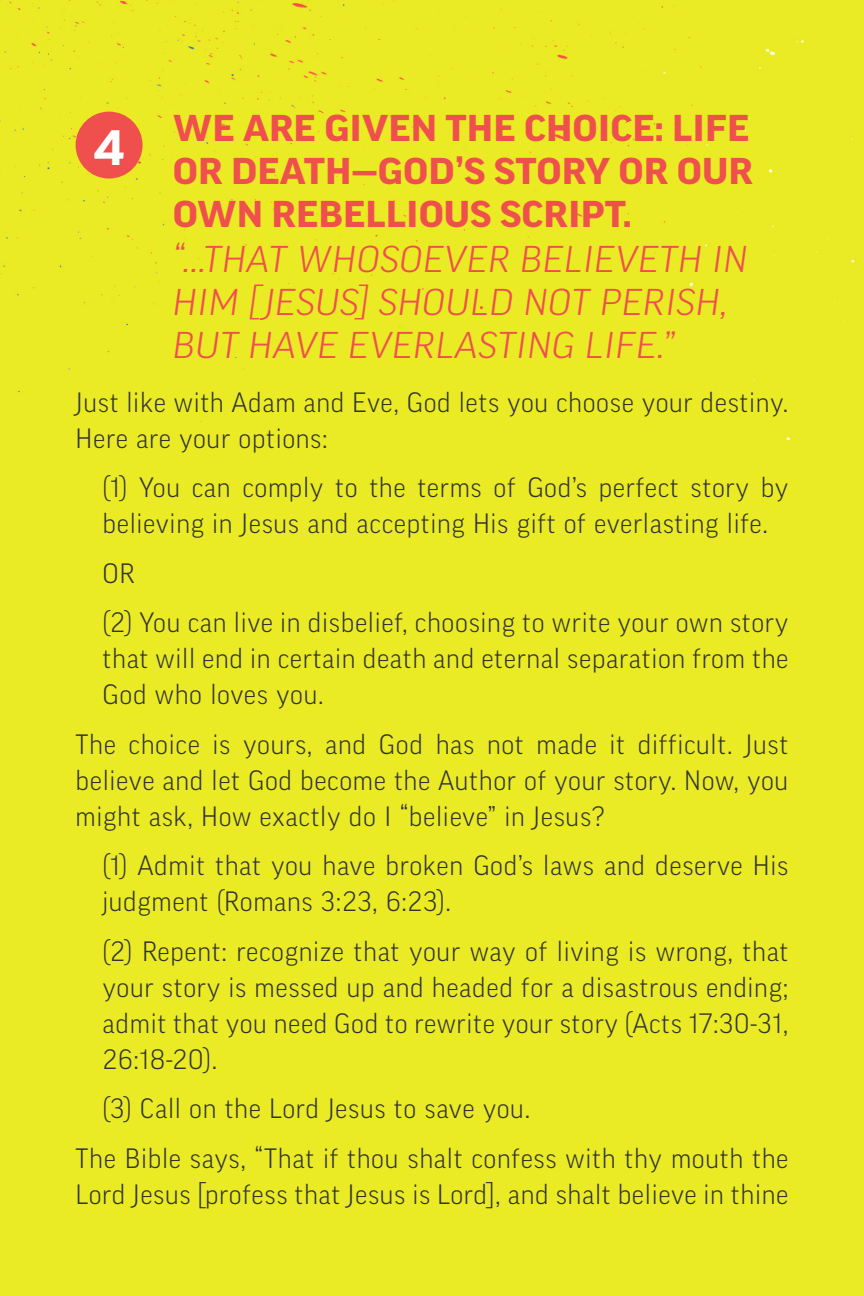
<style>
.page{position:relative;width:864px;height:1296px;background:#eaeb25}
.page>*{position:absolute;margin:0;border:0;box-sizing:border-box;transform-origin:0 0}
.t1{font:700 expanded 48px "Good Pro";color:#fff}
.t2{font:italic 300 36px/43.2px "Good Pro";letter-spacing:.01em;color:#ef504d;scale:1.1 1}
.t3{font:700 expanded 36px/43.2px "Good Pro";color:#ef504d}
.t4{font:300 27px/36px "Good Pro";letter-spacing:.025em;color:#323332}
</style>
<div class="page">
<div style="left:76px;top:112px;width:67px;height:67px;background:#ef504d;border-radius:50%"></div>
<p class="t1" style="left:94px;top:120px;width:32px">4</p>
<p class="t3" style="left:173px;top:106px;width:582px">WE ARE GIVEN THE CHOICE: LIFE<br>OR DEATH—GOD’S STORY OR OUR</p>
<p class="t3" style="left:173px;top:193px;width:460px">OWN REBELLIOUS SCRIPT.</p>
<p class="t2" style="left:173px;top:238px;width:524px">“…THAT WHOSOEVER BELIEVETH IN<br>HIM [ JESUS] SHOULD NOT PERISH,<br>BUT HAVE EVERLASTING LIFE.”</p>
<p class="t4" style="left:76px;top:384px;width:714px">Just like with Adam and Eve, God lets you choose your destiny.<br>Here are your options:</p>
<p class="t4" style="left:103px;top:470px;width:687px">(1) You can comply to the terms of God’s perfect story by believing in Jesus and accepting His gift of everlasting life.</p>
<p class="t4" style="left:103px;top:555px;width:34px">OR</p>
<p class="t4" style="left:103px;top:605px;width:687px;text-align:justify">(2) You can live in disbelief, choosing to write your own story that will end in certain death and eternal separation from the God who loves you.</p>
<p class="t4" style="left:76px;top:726px;width:714px;text-align:justify">The choice is yours, and God has not made it difficult. Just believe and let God become the Author of your story. Now, you might ask, How exactly do I “believe” in Jesus?</p>
<p class="t4" style="left:103px;top:848px;width:687px">(1) Admit that you have broken God’s laws and deserve His judgment (Romans 3:23, 6:23).</p>
<p class="t4" style="left:103px;top:933px;width:687px;text-align:justify">(2) Repent: recognize that your way of living is wrong, that your story is messed up and headed for a disastrous ending; admit that you need God to rewrite your story (Acts 17:30-31, 26:18-20).</p>
<p class="t4" style="left:103px;top:1091px;width:429px">(3) Call on the Lord Jesus to save you.</p>
<p class="t4" style="left:76px;top:1140px;width:714px">The Bible says, “That if thou shalt confess with thy mouth the<br>Lord Jesus [profess that Jesus is Lord], and shalt believe in thine</p>
</div>
